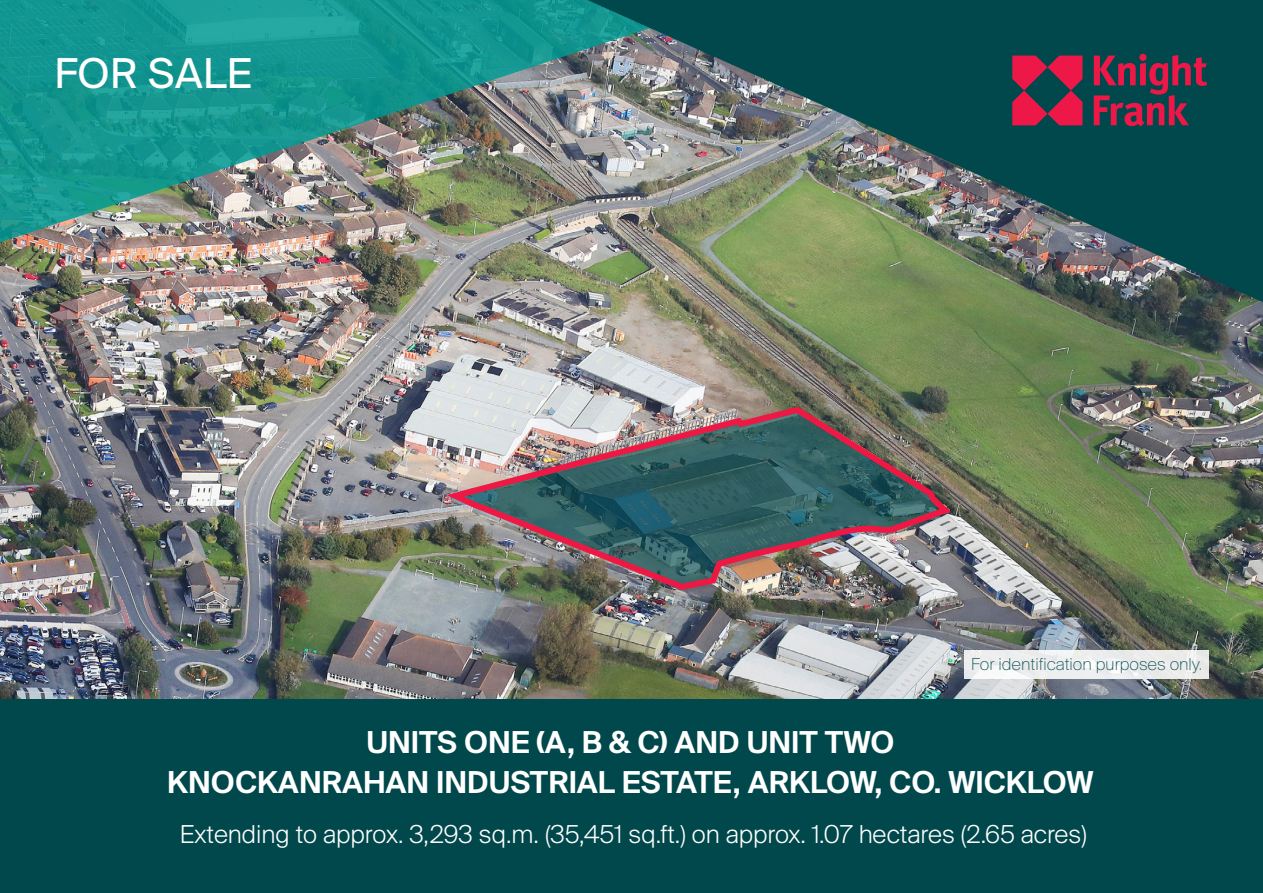
<style>
.page{position:relative;width:1263px;height:893px;background:#fff}
.page>*{position:absolute;margin:0;border:0;box-sizing:border-box;transform-origin:0 0}
.t1{font:45px "Suisse BP Intl";color:#fff}
.t2{font:33px/39.6px "Suisse BP Intl Antique";color:#fff;text-align:center}
.t3{font:300 27px "Suisse BP Intl";color:#fff}
.t4{font:100 18px "Suisse BP Intl";color:#00484b}
</style>
<div class="page">
<img style="left:0;top:247px;width:1263px;height:453px">
<div style="left:0;top:700px;width:1263px;height:193px;background:#00484b"></div>
<img style="left:0;top:0;width:587px;height:247px">
<img style="left:587px;top:0;width:676px;height:302px">
<svg style="left:1012px;top:56px;width:70px;height:69px;background:#9d2848"></svg>
<svg style="left:1094px;top:55px;width:113px;height:71px;background:#593549"></svg>
<div style="left:965px;top:651px;width:244px;height:28px;background:#edeeef"></div>
<img style="left:438px;top:403px;width:518px;height:190px">
<h1 class="t1" style="left:54px;top:46px;width:200px">FOR SALE</h1>
<p class="t4" style="left:971px;top:654px;width:232px">For identification purposes only.</p>
<p class="t2" style="left:167px;top:722px;width:928px">UNITS ONE (A, B &amp; C) AND UNIT TWO<br>KNOCKANRAHAN INDUSTRIAL ESTATE, ARKLOW, CO. WICKLOW</p>
<p class="t3" style="left:180px;top:818px;width:909px">Extending to approx. 3,293 sq.m. (35,451 sq.ft.) on approx. 1.07 hectares (2.65 acres)</p>
</div>
